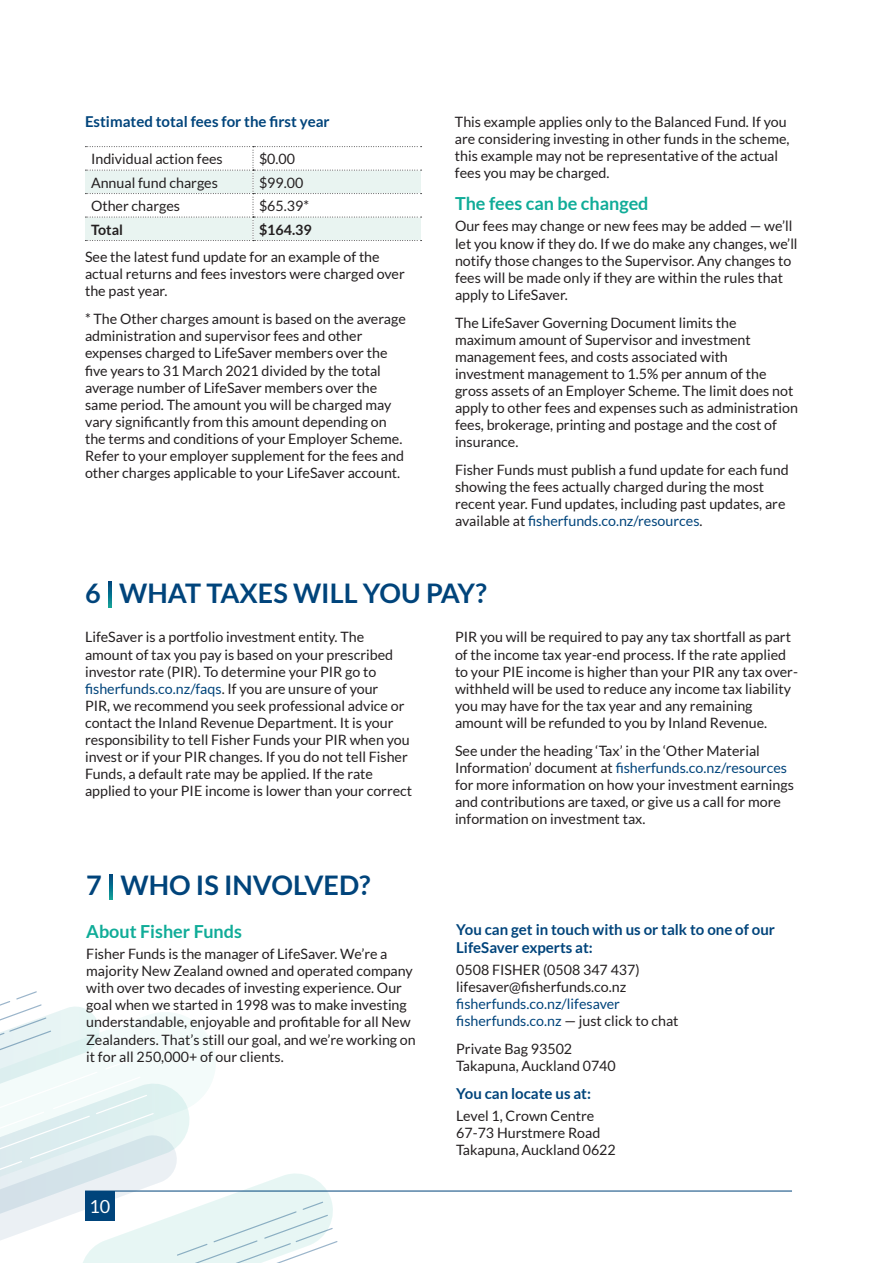
<style>
.page{position:relative;width:893px;height:1263px;background:#fff}
.page>*{position:absolute;margin:0;border:0;box-sizing:border-box;transform-origin:0 0}
.t1{font:700 27px "Lato";color:#00447b}
.t2{font:700 18px "Lato";color:#10ac98}
.t3{font:18px "Lato";color:#fff}
.t4{font:700 15px/18px "Lato";color:#00447b}
.t5{font:14.25px/17.1px "Lato";color:#231f20}
.t6{font:14.25px/17.1px "Lato";color:#00447b}
.t7{font:700 14.25px "Lato";color:#231f20}
.s1{color:#00447b}
.s2{color:#fff}
.s3{color:#231f20}
</style>
<div class="page">
<svg style="left:0;top:991px;width:338px;height:272px"></svg>
<hr style="left:85px;top:1191px;width:707px;height:1px;background:#00447b">
<div style="left:85px;top:1191px;width:29px;height:29px;background:#00447b"></div>
<svg style="left:85px;top:146px;width:337px;height:95px"></svg>
<p class="t4" style="left:85px;top:112px;width:246px">Estimated total fees for the first year</p>
<p class="t5" style="left:91px;top:150px;width:133px">Individual action fees</p>
<p class="t5" style="left:259px;top:150px;width:38px">$0.00</p>
<p class="t5" style="left:91px;top:174px;width:128px">Annual fund charges</p>
<p class="t5" style="left:259px;top:174px;width:46px">$99.00</p>
<p class="t5" style="left:91px;top:197px;width:91px">Other charges</p>
<p class="t5" style="left:259px;top:197px;width:52px">$65.39*</p>
<p class="t7" style="left:91px;top:221px;width:33px">Total</p>
<p class="t7" style="left:259px;top:221px;width:54px">$164.39</p>
<p class="t5" style="left:85px;top:248px;width:321px">See the latest fund update for an example of the actual returns and fees investors were charged over the past year.</p>
<p class="t5" style="left:85px;top:310px;width:322px">* The Other charges amount is based on the average administration and supervisor fees and other expenses charged to LifeSaver members over the five years to 31 March 2021 divided by the total average number of LifeSaver members over the same period. The amount you will be charged may vary significantly from this amount depending on the terms and conditions of your Employer Scheme.<br>Refer to your employer supplement for the fees and other charges applicable to your LifeSaver account.</p>
<p class="t5" style="left:455px;top:113px;width:336px">This example applies only to the Balanced Fund. If you are considering investing in other funds in the scheme, this example may not be representative of the actual fees you may be charged.</p>
<p class="t2" style="left:455px;top:193px;width:195px">The fees can be changed</p>
<p class="t5" style="left:455px;top:218px;width:344px">Our fees may change or new fees may be added — we’ll let you know if they do. If we do make any changes, we’ll notify those changes to the Supervisor. Any changes to fees will be made only if they are within the rules that apply to LifeSaver.</p>
<p class="t5" style="left:455px;top:314px;width:344px">The LifeSaver Governing Document limits the maximum amount of Supervisor and investment management fees, and costs associated with investment management to 1.5% per annum of the gross assets of an Employer Scheme. The limit does not apply to other fees and expenses such as administration fees, brokerage, printing and postage and the cost of insurance.</p>
<p class="t5" style="left:455px;top:461px;width:335px">Fisher Funds must publish a fund update for each fund showing the fees actually charged during the most recent year. Fund updates, including past updates, are available at <span class="s1">fisherfunds.co.nz/resources</span>.</p>
<h1 class="t1" style="left:85px;top:577px;width:403px">6 <span class="s2">|</span> WHAT TAXES WILL YOU PAY?</h1>
<p class="t5" style="left:85px;top:629px;width:329px">LifeSaver is a portfolio investment entity. The amount of tax you pay is based on your prescribed investor rate (PIR). To determine your PIR go to <span class="s1">fisherfunds.co.nz/faqs</span>. If you are unsure of your<br>PIR, we recommend you seek professional advice or contact the Inland Revenue Department. It is your responsibility to tell Fisher Funds your PIR when you invest or if your PIR changes. If you do not tell Fisher Funds, a default rate may be applied. If the rate applied to your PIE income is lower than your correct</p>
<p class="t5" style="left:455px;top:629px;width:344px">PIR you will be required to pay any tax shortfall as part of the income tax year-end process. If the rate applied to your PIE income is higher than your PIR any tax over&shy;withheld will be used to reduce any income tax liability you may have for the tax year and any remaining amount will be refunded to you by Inland Revenue.</p>
<p class="t5" style="left:455px;top:742px;width:340px">See under the heading ‘Tax’ in the ‘Other Material Information’ document at <span class="s1">fisherfunds.co.nz/resources </span>for more information on how your investment earnings and contributions are taxed, or give us a call for more information on investment tax.</p>
<h1 class="t1" style="left:86px;top:870px;width:286px">7 <span class="s2">|</span> WHO IS INVOLVED?</h1>
<p class="t2" style="left:86px;top:921px;width:157px">About Fisher Funds</p>
<p class="t5" style="left:86px;top:945px;width:331px">Fisher Funds is the manager of LifeSaver. We’re a majority New Zealand owned and operated company with over two decades of investing experience. Our goal when we started in 1998 was to make investing understandable, enjoyable and profitable for all New Zealanders. That’s still our goal, and we’re working on it for all 250,000+ of our clients.</p>
<p class="t3" style="left:89px;top:1197px;width:22px">10</p>
<p class="t4" style="left:456px;top:920px;width:320px">You can get in touch with us or talk to one of our<br>LifeSaver experts at:</p>
<p class="t5" style="left:456px;top:961px;width:185px">0508 FISHER (0508 347 437) lifesaver@fisherfunds.co.nz</p>
<p class="t6" style="left:456px;top:995px;width:224px">fisherfunds.co.nz/lifesaver fisherfunds.co.nz <span class="s3">— just click to chat</span></p>
<p class="t5" style="left:456px;top:1040px;width:161px">Private Bag 93502<br>Takapuna, Auckland 0740</p>
<p class="t4" style="left:456px;top:1085px;width:136px">You can locate us at:</p>
<p class="t5" style="left:456px;top:1107px;width:161px">Level 1, Crown Centre<br>67-73 Hurstmere Road<br>Takapuna, Auckland 0622</p>
</div>
